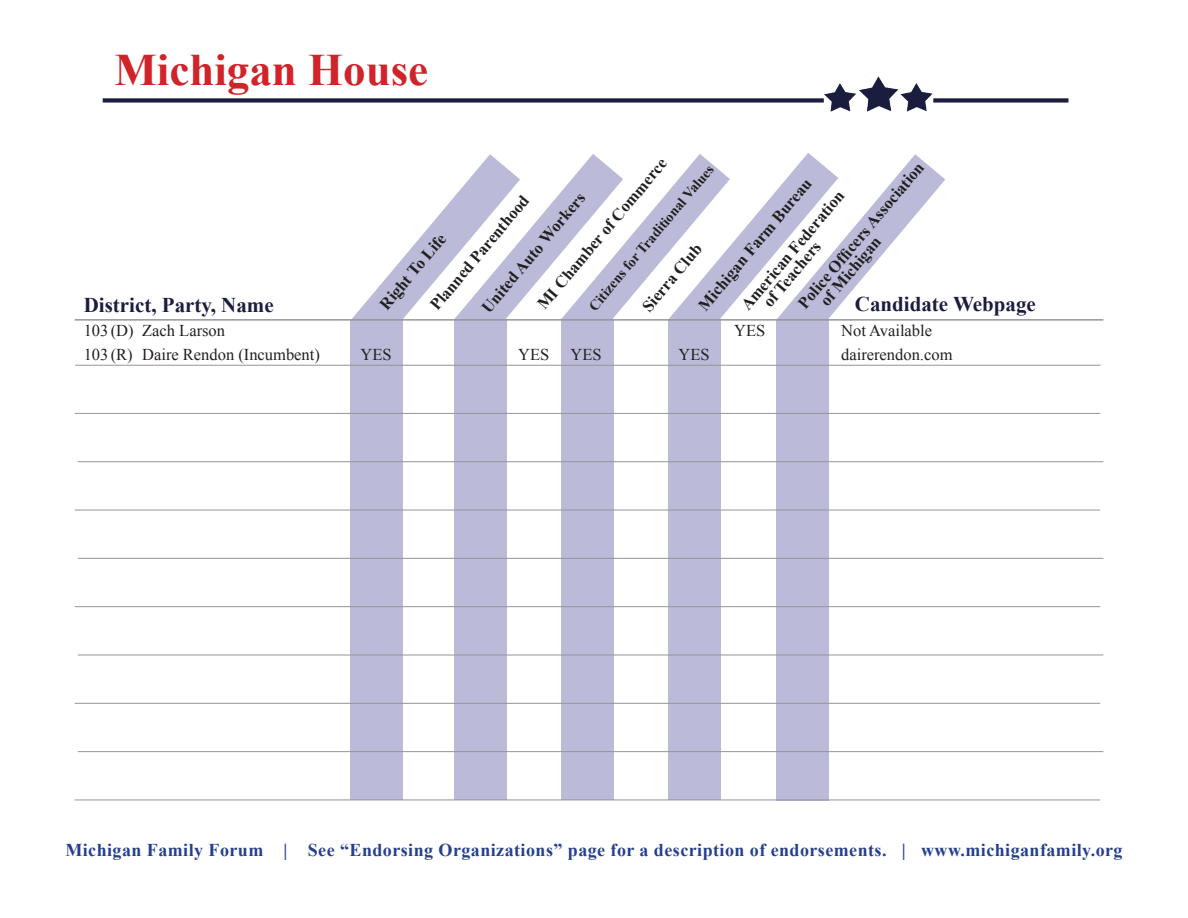
<style>
.page{position:relative;width:1188px;height:918px;background:#fff}
.page>*{position:absolute;margin:0;border:0;box-sizing:border-box;transform-origin:0 0}
.t1{font:700 45px "Times New Roman";color:#d1232a}
.t2{font:700 21px "Times New Roman";color:#1a1d3e}
.t3{font:700 18px "Times New Roman";letter-spacing:.025em;color:#253f8e}
.t4{font:700 16.5px/15px "Times New Roman";color:#231f20}
.t5{font:16.5px "Times New Roman";color:#231f20}
.t6{font:700 14.25px "Times New Roman";color:#231f20}
</style>
<div class="page">
<div style="left:776px;top:320px;width:52px;height:481px;background:#bbbbd9"></div>
<svg style="left:352px;top:158px;width:593px;height:187px"></svg>
<img style="left:102px;top:76px;width:967px;height:82px">
<div style="left:561px;top:320px;width:52px;height:480px;background:#bbbbd9"></div>
<div style="left:455px;top:320px;width:52px;height:480px;background:#bbbbd9"></div>
<div style="left:351px;top:320px;width:52px;height:480px;background:#bbbbd9"></div>
<div style="left:668px;top:320px;width:52px;height:480px;background:#bbbbd9"></div>
<hr style="left:75px;top:365px;width:1026px;height:1px;background:#939598">
<hr style="left:75px;top:413px;width:1025px;height:1px;background:#939598">
<hr style="left:78px;top:461px;width:1025px;height:1px;background:#939598">
<hr style="left:75px;top:510px;width:1025px;height:1px;background:#939598">
<hr style="left:75px;top:319px;width:1028px;height:2px;background:#939598">
<hr style="left:78px;top:558px;width:1025px;height:1px;background:#939598">
<hr style="left:75px;top:606px;width:1025px;height:1px;background:#939598">
<hr style="left:78px;top:655px;width:1025px;height:1px;background:#939598">
<hr style="left:75px;top:703px;width:1025px;height:1px;background:#939598">
<hr style="left:78px;top:751px;width:1025px;height:1px;background:#939598">
<hr style="left:75px;top:800px;width:1025px;height:1px;background:#939598">
<p class="t1" style="left:114px;top:39px;width:315px">Michigan House</p>
<p class="t4" style="left:535px;top:302px;width:193px;rotate:-50deg">MI Chamber of Commerce</p>
<p class="t4" style="left:806px;top:289px;width:171px;text-indent:-16px;rotate:-50deg">Police Offi cers Association of Michigan</p>
<p class="t6" style="left:584px;top:302px;width:187px;rotate:-50deg">Citizens for Traditional Values</p>
<p class="t4" style="left:695px;top:303px;width:168px;rotate:-50deg">Michigan Farm Bureau</p>
<p class="t4" style="left:738px;top:303px;width:152px;rotate:-50deg">American Federation</p>
<p class="t4" style="left:479px;top:305px;width:152px;rotate:-50deg">United Auto Workers</p>
<p class="t4" style="left:427px;top:302px;width:146px;rotate:-50deg">Planned Parenthood</p>
<p class="t4" style="left:377px;top:302px;width:95px;rotate:-50deg">Right To Life</p>
<p class="t4" style="left:760px;top:300px;width:82px;rotate:-50deg">of Teachers</p>
<p class="t4" style="left:639px;top:304px;width:84px;rotate:-50deg">Sierra Club</p>
<p class="t2" style="left:84px;top:291px;width:192px">District, Party, Name</p>
<p class="t2" style="left:855px;top:290px;width:183px">Candidate Webpage</p>
<p class="t5" style="left:84px;top:320px;width:143px">103 (D) Zach Larson</p>
<p class="t5" style="left:734px;top:320px;width:33px">YES</p>
<p class="t5" style="left:841px;top:320px;width:92px">Not Available</p>
<p class="t5" style="left:84px;top:344px;width:238px">103 (R) Daire Rendon (Incumbent)</p>
<p class="t5" style="left:361px;top:344px;width:33px">YES</p>
<p class="t5" style="left:518px;top:344px;width:33px">YES</p>
<p class="t5" style="left:571px;top:344px;width:33px">YES</p>
<p class="t5" style="left:679px;top:344px;width:33px">YES</p>
<p class="t5" style="left:841px;top:344px;width:113px">dairerendon.com</p>
<p class="t3" style="left:65px;top:837px;width:1059px">Michigan Family Forum | See “Endorsing Organizations” page for a description of endorsements. | www.michiganfamily.org</p>
</div>
